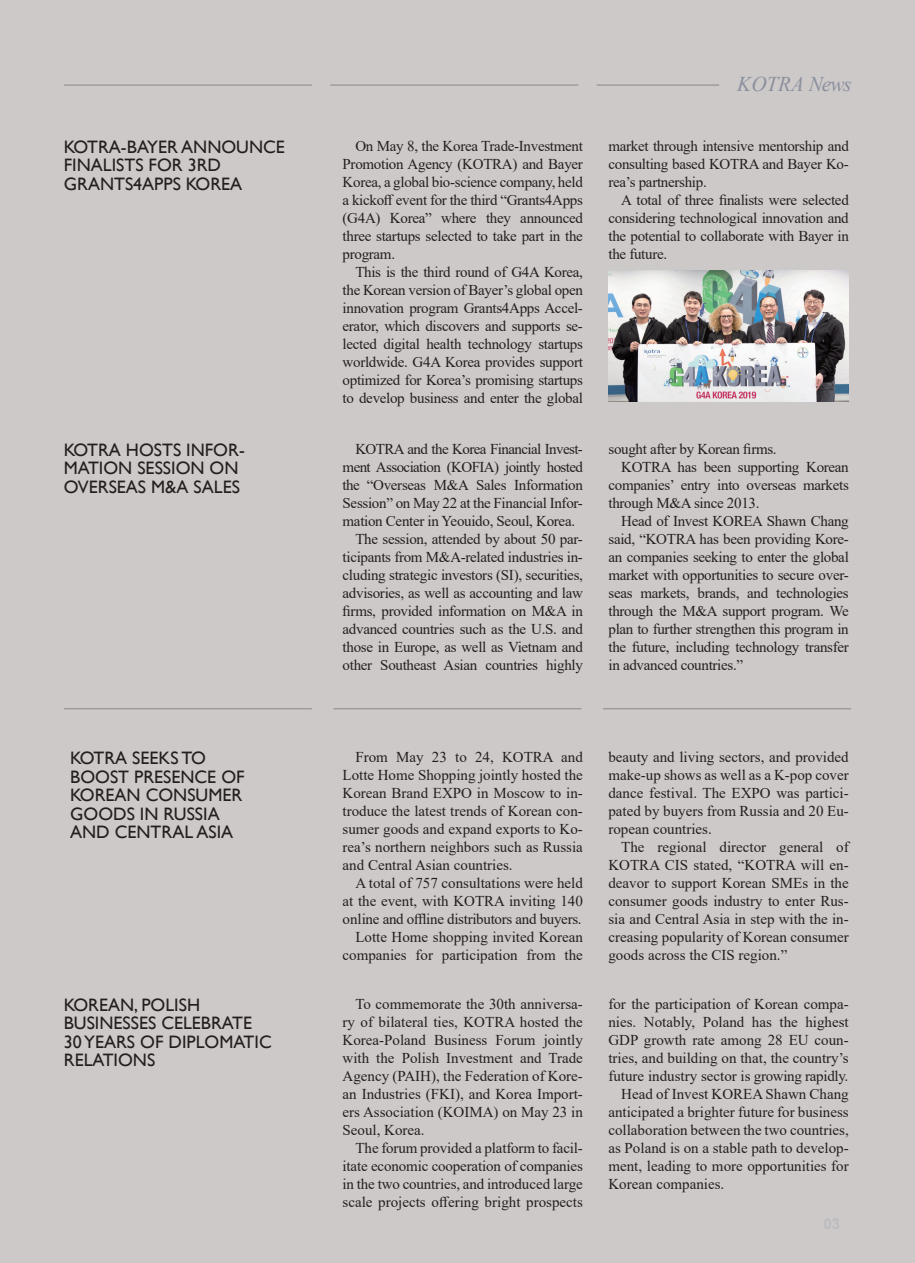
<style>
.page{position:relative;width:915px;height:1263px;background:#fff}
.page>*{position:absolute;margin:0;border:0;box-sizing:border-box;transform-origin:0 0}
.t1{font:italic 21px "Times New Roman";color:#8a8f9d}
.t2{font:18px/18.6px "Gill Sans";color:#231f20}
.t3{font:15px/18px "Times New Roman";letter-spacing:-.02em;color:#231f20;text-align:justify}
.t4{font:15px/18px "Times New Roman";color:#231f20;text-align:right}
</style>
<div class="page">
<div style="left:0;top:0;width:914px;height:1263px;background:#cdc9c8"></div>
<hr style="left:64px;top:85px;width:248px;height:1px;background:#231f20">
<hr style="left:64px;top:708px;width:248px;height:1px;background:#231f20">
<hr style="left:330px;top:85px;width:248px;height:1px;background:#231f20">
<hr style="left:333px;top:708px;width:248px;height:1px;background:#231f20">
<hr style="left:596px;top:85px;width:123px;height:1px;background:#231f20">
<hr style="left:603px;top:708px;width:247px;height:1px;background:#231f20">
<img style="left:608px;top:271px;width:240px;height:131px">
<p class="t1" style="left:737px;top:70px;width:116px">KOTRA News</p>
<p class="t2" style="left:64px;top:138px;width:222px">KOTRA-BAYER ANNOUNCE<br>FINALISTS FOR 3RD<br>GRANTS4APPS KOREA</p>
<p class="t3" style="left:342px;top:136px;width:242px;text-indent:13px">On May 8, the Korea Trade-Investment Promotion Agency (KOTRA) and Bayer Korea, a global bio-science company, held a kickoff event for the third “Grants4Apps (G4A) Korea” where they announced three startups selected to take part in the program.</p>
<p class="t3" style="left:342px;top:262px;width:242px;text-indent:13px">This is the third round of G4A Korea, the Korean version of Bayer’s global open innovation program Grants4Apps Accel&shy;erator, which discovers and supports se&shy;lected digital health technology startups worldwide. G4A Korea provides support optimized for Korea’s promising startups to develop business and enter the global</p>
<p class="t3" style="left:608px;top:136px;width:242px">market through intensive mentorship and consulting based KOTRA and Bayer Ko&shy;rea’s partnership.</p>
<p class="t3" style="left:608px;top:190px;width:242px;text-indent:13px">A total of three finalists were selected considering technological innovation and the potential to collaborate with Bayer in the future.</p>
<p class="t2" style="left:64px;top:441px;width:182px">KOTRA HOSTS INFOR-<br>MATION SESSION ON<br>OVERSEAS M&amp;A SALES</p>
<p class="t3" style="left:342px;top:439px;width:242px;text-indent:13px">KOTRA and the Korea Financial Invest&shy;ment Association (KOFIA) jointly hosted the “Overseas M&amp;A Sales Information Session” on May 22 at the Financial Infor&shy;mation Center in Yeouido, Seoul, Korea.</p>
<p class="t3" style="left:342px;top:529px;width:242px;text-indent:13px">The session, attended by about 50 par&shy;ticipants from M&amp;A-related industries in&shy;cluding strategic investors (SI), securities, advisories, as well as accounting and law firms, provided information on M&amp;A in advanced countries such as the U.S. and those in Europe, as well as Vietnam and other Southeast Asian countries highly</p>
<p class="t3" style="left:608px;top:439px;width:170px">sought after by Korean firms.</p>
<p class="t3" style="left:608px;top:457px;width:242px;text-indent:13px">KOTRA has been supporting Korean companies’ entry into overseas markets through M&amp;A since 2013.</p>
<p class="t3" style="left:608px;top:511px;width:242px;text-indent:13px">Head of Invest KOREA Shawn Chang said, “KOTRA has been providing Kore&shy;an companies seeking to enter the global market with opportunities to secure over&shy;seas markets, brands, and technologies through the M&amp;A support program. We plan to further strengthen this program in the future, including technology transfer in advanced countries.”</p>
<p class="t2" style="left:70px;top:749px;width:176px">KOTRA SEEKS TO<br>BOOST PRESENCE OF<br>KOREAN CONSUMER<br>GOODS IN RUSSIA<br>AND CENTRAL ASIA</p>
<p class="t3" style="left:342px;top:747px;width:242px;text-indent:13px">From May 23 to 24, KOTRA and Lotte Home Shopping jointly hosted the Korean Brand EXPO in Moscow to in&shy;troduce the latest trends of Korean con&shy;sumer goods and expand exports to Ko&shy;rea’s northern neighbors such as Russia and Central Asian countries.</p>
<p class="t3" style="left:342px;top:873px;width:242px;text-indent:13px">A total of 757 consultations were held at the event, with KOTRA inviting 140 online and offline distributors and buyers.</p>
<p class="t4" style="left:342px;top:927px;width:242px">Lotte Home shopping invited Korean companies for participation from the</p>
<p class="t3" style="left:608px;top:747px;width:242px">beauty and living sectors, and provided make-up shows as well as a K-pop cover dance festival. The EXPO was partici&shy;pated by buyers from Russia and 20 Eu&shy;ropean countries.</p>
<p class="t3" style="left:608px;top:837px;width:242px;text-indent:13px">The regional director general of KOTRA CIS stated, “KOTRA will en&shy;deavor to support Korean SMEs in the consumer goods industry to enter Rus&shy;sia and Central Asia in step with the in&shy;creasing popularity of Korean consumer goods across the CIS region.”</p>
<p class="t2" style="left:64px;top:995px;width:138px">KOREAN, POLISH</p>
<p class="t2" style="left:64px;top:1014px;width:190px">BUSINESSES CELEBRATE</p>
<p class="t2" style="left:64px;top:1033px;width:209px">30 YEARS OF DIPLOMATIC<br>RELATIONS</p>
<p class="t3" style="left:342px;top:994px;width:242px;text-indent:13px">To commemorate the 30th anniversa&shy;ry of bilateral ties, KOTRA hosted the Korea-Poland Business Forum jointly with the Polish Investment and Trade Agency (PAIH), the Federation of Kore&shy;an Industries (FKI), and Korea Import&shy;ers Association (KOIMA) on May 23 in Seoul, Korea.</p>
<p class="t3" style="left:342px;top:1138px;width:242px;text-indent:13px">The forum provided a platform to facil&shy;itate economic cooperation of companies in the two countries, and introduced large scale projects offering bright prospects</p>
<p class="t3" style="left:608px;top:994px;width:242px">for the participation of Korean compa&shy;nies. Notably, Poland has the highest GDP growth rate among 28 EU coun&shy;tries, and building on that, the country’s future industry sector is growing rapidly.</p>
<p class="t3" style="left:608px;top:1084px;width:242px;text-indent:13px">Head of Invest KOREA Shawn Chang anticipated a brighter future for business collaboration between the two countries, as Poland is on a stable path to develop&shy;ment, leading to more opportunities for Korean companies.</p>
</div>
